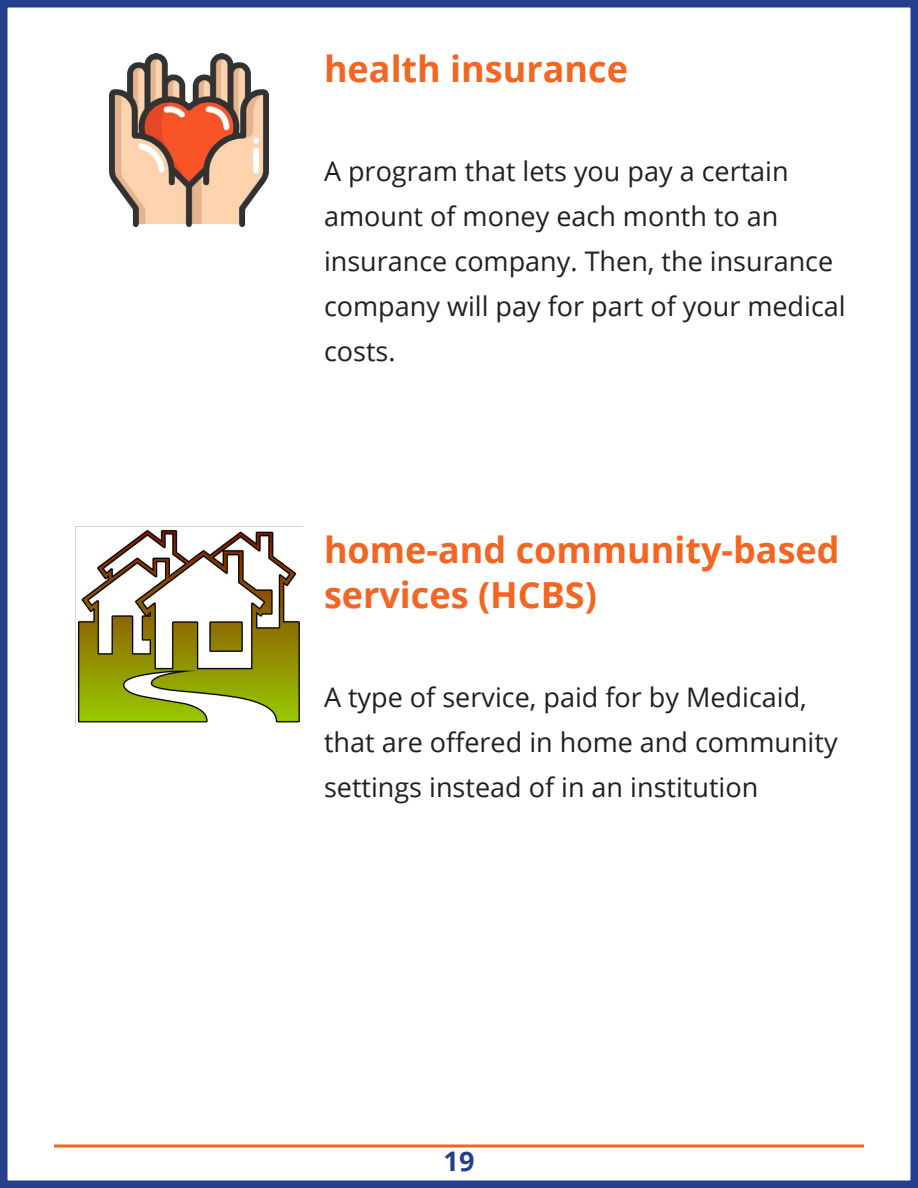
<style>
.page{position:relative;width:918px;height:1188px;background:#fff}
.page>*{position:absolute;margin:0;border:0;box-sizing:border-box;transform-origin:0 0}
.Header_Lv_2{font:700 36px/45px "Open Sans";color:#f26522}
.Body_Text__P{font:27px/45px "Open Sans";color:#231f20}
.t1{font:700 27px "Open Sans";color:#253f8e}
</style>
<div class="page">
<div style="left:0;top:0;width:918px;height:1188px;border:8px solid #253f8e"></div>
<svg style="left:54px;top:1144px;width:810px;height:4px;background:#f58b59"></svg>
<img style="left:109px;top:54px;width:160px;height:173px">
<img style="left:76px;top:526px;width:226px;height:197px">
<p class="Header_Lv_2" style="left:324px;top:45px;width:305px">health insurance</p>
<p class="Body_Text__P" style="left:324px;top:148px;width:523px">A program that lets you pay a certain amount of money each month to an insurance company. Then, the insurance company will pay for part of your medical costs.</p>
<p class="Header_Lv_2" style="left:324px;top:527px;width:517px">home-and community-based services (HCBS)</p>
<p class="Body_Text__P" style="left:324px;top:674px;width:515px">A type of service, paid for by Medicaid, that are offered in home and community settings instead of in an institution</p>
<p class="t1" style="left:444px;top:1142px;width:32px">19</p>
</div>
